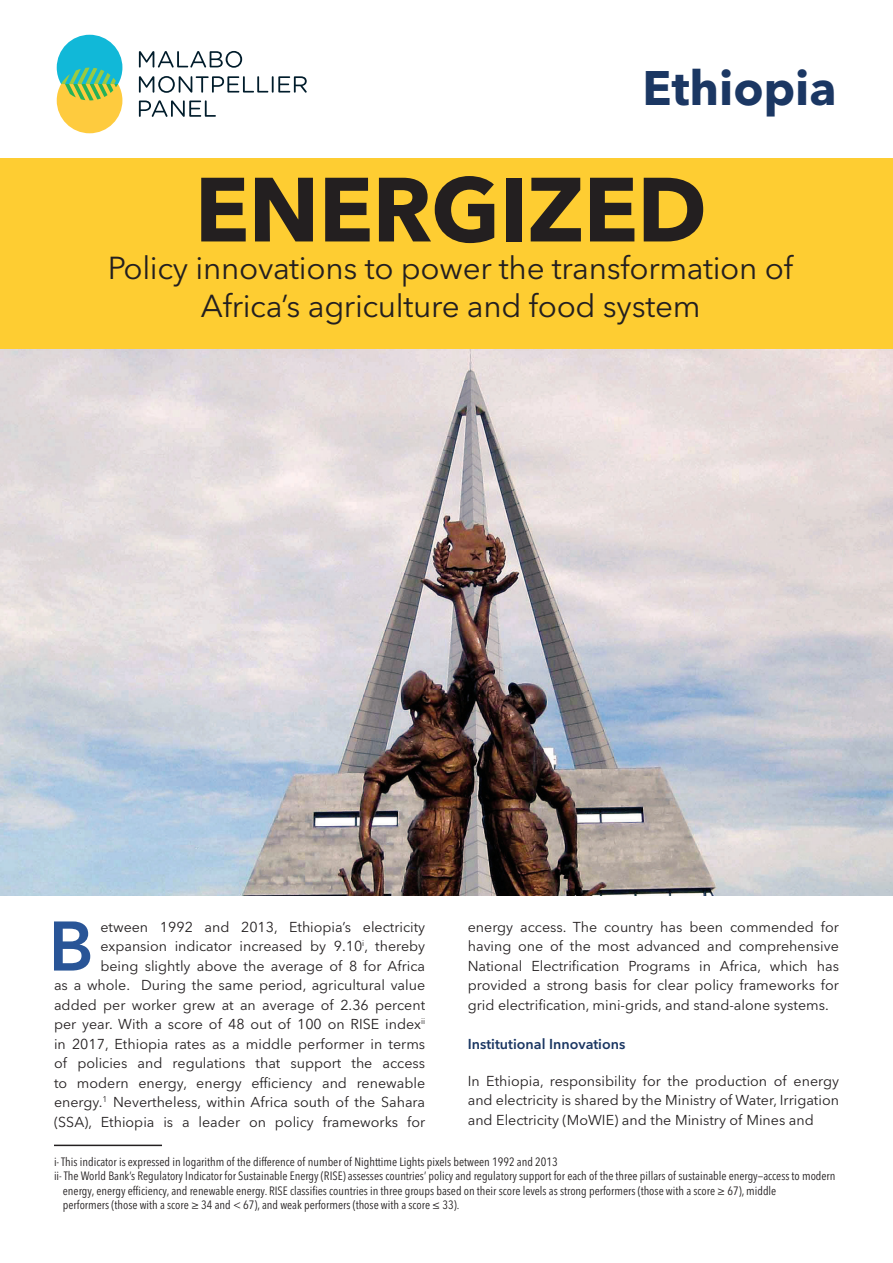
<style>
.page{position:relative;width:893px;height:1263px;background:#fff}
.page>*{position:absolute;margin:0;border:0;box-sizing:border-box;transform-origin:0 0}
.t1{font:700 90px "Avenir Next LT Pro";letter-spacing:-.01em;color:#231f20}
.t2{font:600 69.3px "Avenir Next LT Pro";color:#295597}
.t3{font:700 48px "Avenir Next LT Pro";color:#1b3763}
.t4{font:31.5px/37.8px "Avenir Next LT Pro";letter-spacing:-.01em;color:#231f20;text-align:center}
.t5{font:14.25px/19.5px "Avenir Next LT Pro";color:#231f20;text-align:justify}
.t6{font:600 14.25px "Avenir Next LT Pro";color:#1b3763}
.t7{font:condensed 12px "Avenir Next LT Pro";color:#231f20}
</style>
<div class="page">
<div style="left:0;top:158px;width:893px;height:192px;background:#fecd32"></div>
<hr style="left:54px;top:1144px;width:108px;height:2px;background:#231f20">
<svg style="left:57px;top:35px;width:65px;height:98px;background:#94ca95"></svg>
<svg style="left:139px;top:51px;width:103px;height:17px"></svg>
<svg style="left:139px;top:76px;width:168px;height:17px"></svg>
<svg style="left:139px;top:100px;width:77px;height:17px"></svg>
<img style="left:0;top:350px;width:893px;height:545px">
<h3 class="t3" style="left:642px;top:58px;width:196px">Ethiopia</h3>
<h1 class="t1" style="left:195px;top:155px;width:514px">ENERGIZED</h1>
<h3 class="t4" style="left:108px;top:249px;width:687px">Policy innovations to power the transformation of<br>Africa’s agriculture and food system</h3>
<p class="t5" style="left:468px;top:917px;width:373px">energy access. The country has been commended for having one of the most advanced and comprehensive National Electrification Programs in Africa, which has provided a strong basis for clear policy frameworks for grid electrification, mini-grids, and stand-alone systems.</p>
<p class="t6" style="left:468px;top:1035px;width:159px">Institutional Innovations</p>
<p class="t5" style="left:468px;top:1071px;width:373px">In Ethiopia, responsibility for the production of energy and electricity is shared by the Ministry of Water, Irrigation and Electricity (MoWIE) and the Ministry of Mines and</p>
<p class="t5" style="left:54px;top:917px;width:373px;text-align:right">etween 1992 and 2013, Ethiopia’s electricity expansion indicator increased by 9.10<sup>i</sup>, thereby<br>being slightly above the average of 8 for Africa<br>as a whole. During the same period, agricultural value added per worker grew at an average of 2.36 percent per year. With a score of 48 out of 100 on RISE index<sup>ii </sup>in 2017, Ethiopia rates as a middle performer in terms of policies and regulations that support the access to modern energy, energy efficiency and renewable energy.<sup>1</sup> Nevertheless, within Africa south of the Sahara (SSA), Ethiopia is a leader on policy frameworks for</p>
<p class="t7" style="left:54px;top:1154px;width:505px">i- This indicator is expressed in logarithm of the difference of number of Nighttime Lights pixels between 1992 and 2013</p>
<p class="t7" style="left:54px;top:1169px;width:783px">ii- The World Bank’s Regulatory Indicator for Sustainable Energy (RISE) assesses countries’ policy and regulatory support for each of the three pillars of sustainable energy—access to modern</p>
<p class="t7" style="left:63px;top:1183px;width:715px">energy, energy efficiency, and renewable energy. RISE classifies countries in three groups based on their score levels as strong performers (those with a score ≥ 67), middle</p>
<p class="t7" style="left:63px;top:1197px;width:398px">performers (those with a score ≥ 34 and &lt; 67), and weak performers (those with a score ≤ 33).</p>
<h2 class="t2" style="left:49px;top:904px;width:46px">B</h2>
</div>
